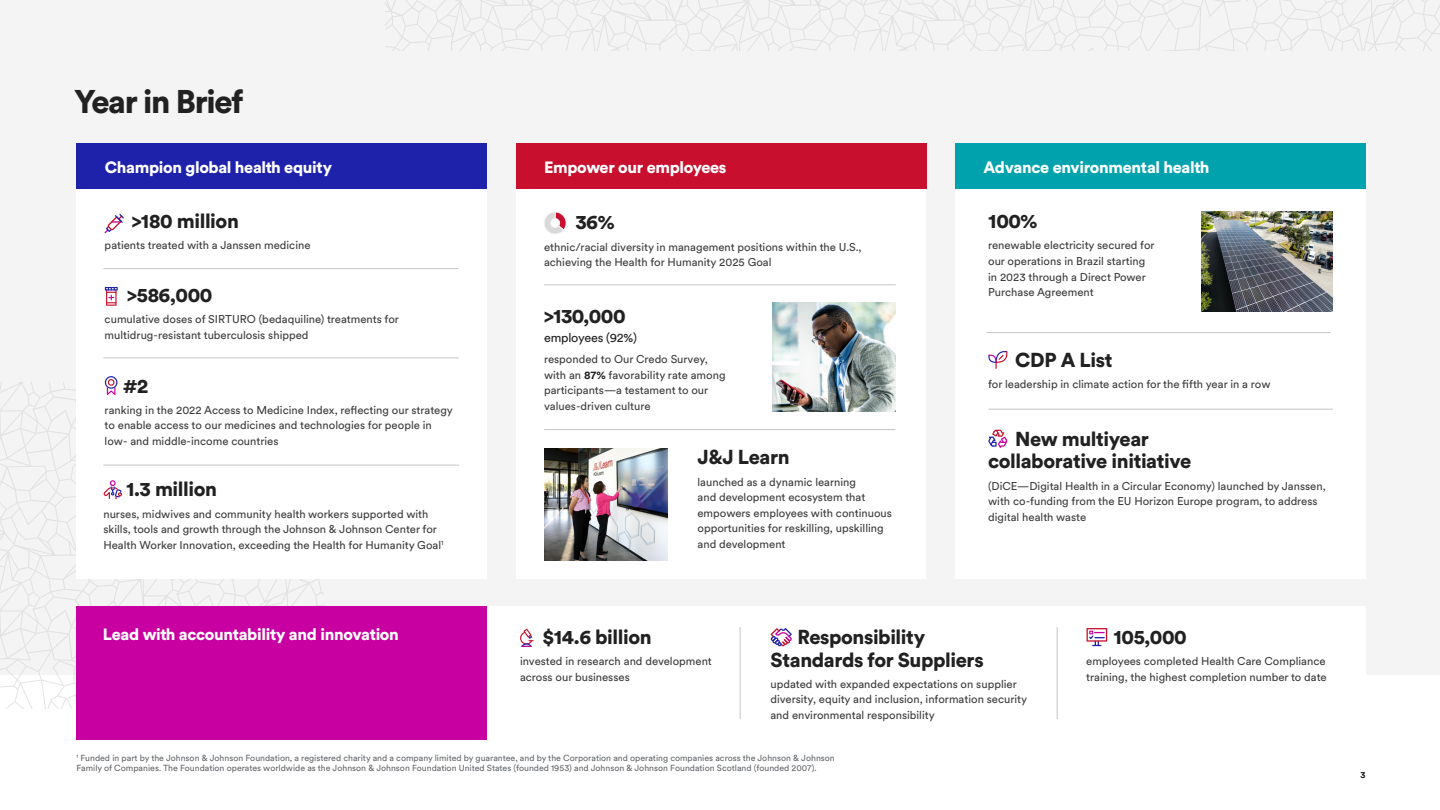
<style>
.page{position:relative;width:1440px;height:810px;background:#fff}
.page>*{position:absolute;margin:0;border:0;box-sizing:border-box;transform-origin:0 0}
.t1{font:900 32.5px "J&J Circular";letter-spacing:-.04em;color:#212121}
.t2{font:900 20px/22.5px "J&J Circular";letter-spacing:-.02em;color:#212121}
.t3{font:900 16.25px "J&J Circular";letter-spacing:-.02em;color:#fff}
.t4{font:12.5px "JJ Circular";letter-spacing:-.015em;color:#212121}
.t5{font:11.25px/15.6px "JJ Circular";color:#3d3d3d}
.t6{font:8.75px/10px "JJ Circular";color:#63666a}
.t7{font:8.75px "JJ Circular";color:#212121}
.s1{font-weight:700;color:#212121}
</style>
<div class="page">
<div style="left:0;top:0;width:1440px;height:51px;background:#f4f4f4"></div>
<div style="left:0;top:50px;width:1440px;height:625px;background:#f4f4f4"></div>
<div style="left:405px;top:606px;width:961px;height:134px;background:#fff"></div>
<hr style="left:740px;top:627px;width:1px;height:92px;background:#c4c5c6">
<hr style="left:1057px;top:627px;width:1px;height:92px;background:#c4c5c6">
<svg style="left:520px;top:629px;width:14px;height:18px"></svg>
<svg style="left:771px;top:628px;width:21px;height:18px"></svg>
<svg style="left:1087px;top:628px;width:20px;height:18px"></svg>
<svg style="left:0;top:382px;width:324px;height:327px"></svg>
<div style="left:77px;top:146px;width:410px;height:433px;background:#fff"></div>
<svg style="left:103px;top:480px;width:19px;height:19px"></svg>
<div style="left:516px;top:146px;width:410px;height:433px;background:#fff"></div>
<div style="left:955px;top:146px;width:411px;height:433px;background:#fff"></div>
<hr style="left:103px;top:268px;width:356px;height:1px;background:#c4c5c6">
<hr style="left:103px;top:358px;width:356px;height:1px;background:#c4c5c6">
<hr style="left:103px;top:465px;width:356px;height:1px;background:#c4c5c6">
<div style="left:76px;top:144px;width:411px;height:45px;background:#1e22aa"></div>
<div style="left:77px;top:606px;width:410px;height:134px;background:#c800a1"></div>
<div style="left:516px;top:144px;width:410px;height:45px;background:#c8102e"></div>
<div style="left:955px;top:144px;width:411px;height:45px;background:#00a3ad"></div>
<svg style="left:105px;top:287px;width:13px;height:19px"></svg>
<svg style="left:105px;top:214px;width:19px;height:19px"></svg>
<svg style="left:544px;top:212px;width:22px;height:22px"></svg>
<hr style="left:544px;top:285px;width:352px;height:1px;background:#c4c5c6">
<hr style="left:544px;top:429px;width:351px;height:1px;background:#c4c5c6">
<img style="left:772px;top:302px;width:124px;height:109px">
<img style="left:544px;top:448px;width:124px;height:112px">
<svg style="left:105px;top:376px;width:12px;height:19px"></svg>
<hr style="left:986px;top:332px;width:345px;height:1px;background:#c4c5c6">
<hr style="left:989px;top:409px;width:344px;height:1px;background:#c4c5c6">
<img style="left:1202px;top:212px;width:130px;height:99px">
<svg style="left:988px;top:351px;width:20px;height:18px"></svg>
<svg style="left:988px;top:430px;width:19px;height:18px"></svg>
<svg style="left:385px;top:0;width:1055px;height:51px"></svg>
<h1 class="t1" style="left:74px;top:78px;width:171px">Year in Brief</h1>
<h3 class="t3" style="left:105px;top:156px;width:229px">Champion global health equity</h3>
<h3 class="t3" style="left:544px;top:156px;width:184px">Empower our employees</h3>
<h3 class="t3" style="left:984px;top:156px;width:228px">Advance environmental health</h3>
<h2 class="t2" style="left:132px;top:209px;width:109px">&gt;180 million</h2>
<p class="t5" style="left:105px;top:237px;width:207px">patients treated with a Janssen medicine</p>
<h2 class="t2" style="left:127px;top:283px;width:87px">&gt;586,000</h2>
<p class="t5" style="left:105px;top:311px;width:296px">cumulative doses of SIRTURO (bedaquiline) treatments for multidrug-resistant tuberculosis shipped</p>
<h2 class="t2" style="left:123px;top:374px;width:27px">#2</h2>
<p class="t5" style="left:105px;top:402px;width:350px">ranking in the 2022 Access to Medicine Index, reflecting our strategy to enable access to our medicines and technologies for people in low- and middle-income countries</p>
<h2 class="t2" style="left:126px;top:477px;width:93px">1.3 million</h2>
<p class="t5" style="left:103px;top:505px;width:342px">nurses, midwives and community health workers supported with skills, tools and growth through the Johnson &amp; Johnson Center for<br>Health Worker Innovation, exceeding the Health for Humanity Goal<sup>1</sup></p>
<h3 class="t3" style="left:103px;top:623px;width:297px">Lead with accountability and innovation</h3>
<h2 class="t2" style="left:576px;top:210px;width:41px">36%</h2>
<p class="t5" style="left:544px;top:238px;width:319px">ethnic/racial diversity in management positions within the U.S., achieving the Health for Humanity 2025 Goal</p>
<h2 class="t2" style="left:544px;top:304px;width:83px">&gt;130,000</h2>
<p class="t4" style="left:544px;top:329px;width:95px">employees (92%)</p>
<p class="t5" style="left:544px;top:351px;width:183px">responded to Our Credo Survey, with an <span class="s1">87%</span> favorability rate among participants—a testament to our values-driven culture</p>
<h2 class="t2" style="left:698px;top:445px;width:94px">J&amp;J Learn</h2>
<p class="t5" style="left:698px;top:473px;width:196px">launched as a dynamic learning<br>and development ecosystem that empowers employees with continuous opportunities for reskilling, upskilling and development</p>
<h2 class="t2" style="left:988px;top:209px;width:51px">100%</h2>
<p class="t5" style="left:988px;top:237px;width:168px">renewable electricity secured for our operations in Brazil starting in 2023 through a Direct Power<br>Purchase Agreement</p>
<h2 class="t2" style="left:1015px;top:348px;width:99px">CDP A List</h2>
<p class="t5" style="left:988px;top:376px;width:284px">for leadership in climate action for the fifth year in a row</p>
<h2 class="t2" style="left:988px;top:427px;width:205px;text-indent:27px">New multiyear collaborative initiative</h2>
<p class="t5" style="left:988px;top:477px;width:339px">(DiCE—Digital Health in a Circular Economy) launched by Janssen, with co-funding from the EU Horizon Europe program, to address digital health waste</p>
<h2 class="t2" style="left:543px;top:625px;width:111px">$14.6 billion</h2>
<p class="t5" style="left:520px;top:653px;width:193px">invested in research and development across our businesses</p>
<h2 class="t2" style="left:770px;top:625px;width:215px;text-indent:27px">Responsibility<br>Standards for Suppliers</h2>
<p class="t5" style="left:770px;top:676px;width:258px">updated with expanded expectations on supplier diversity, equity and inclusion, information security and environmental responsibility</p>
<h2 class="t2" style="left:1113px;top:625px;width:75px">105,000</h2>
<p class="t5" style="left:1086px;top:653px;width:242px">employees completed Health Care Compliance training, the highest completion number to date</p>
<p class="t6" style="left:76px;top:752px;width:760px"><sup>1</sup> Funded in part by the Johnson &amp; Johnson Foundation, a registered charity and a company limited by guarantee, and by the Corporation and operating companies across the Johnson &amp; Johnson<br>Family of Companies. The Foundation operates worldwide as the Johnson &amp; Johnson Foundation United States (founded 1953) and Johnson &amp; Johnson Foundation Scotland (founded 2007).</p>
<p class="t7" style="left:1361px;top:770px;width:7px">3</p>
</div>
